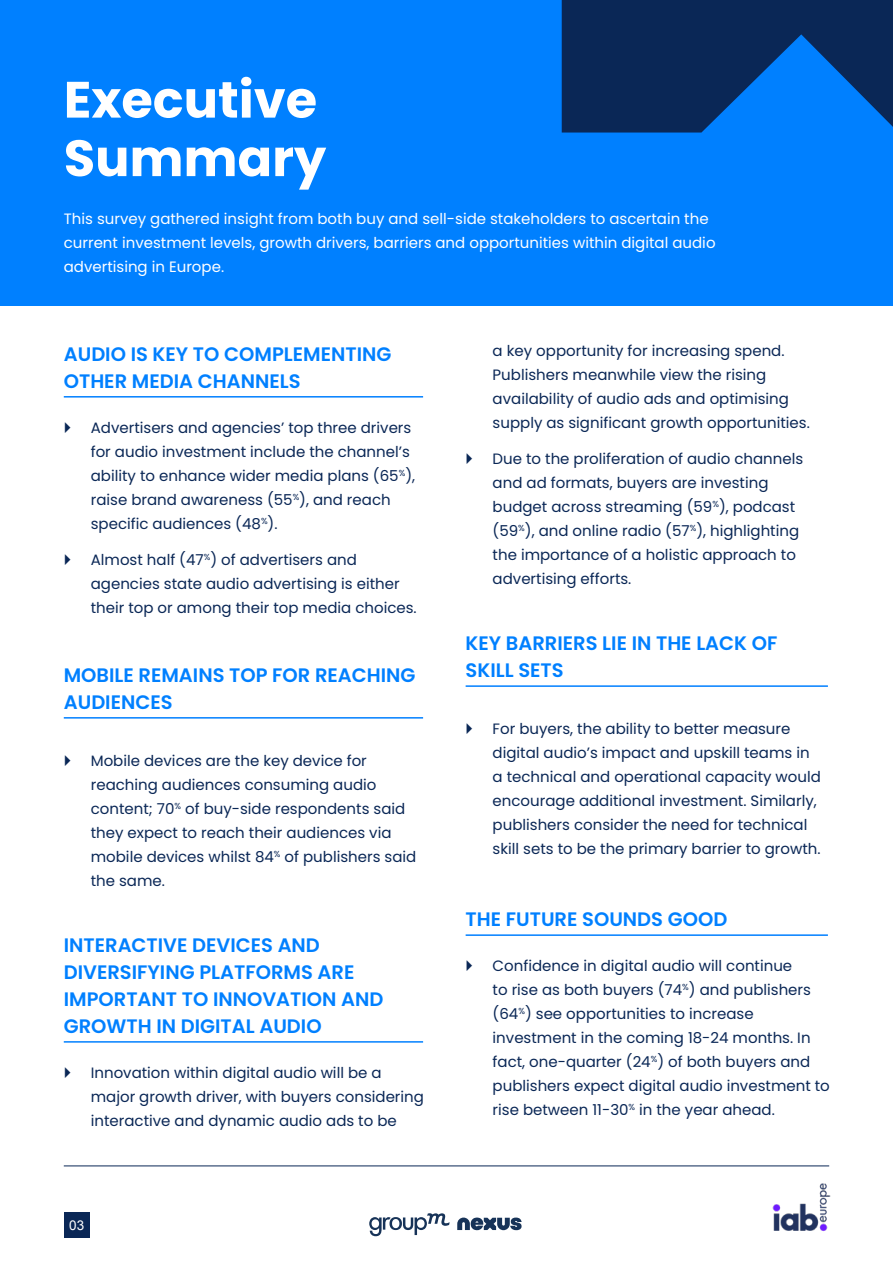
<style>
.page{position:relative;width:893px;height:1263px;background:#fff}
.page>*{position:absolute;margin:0;border:0;box-sizing:border-box;transform-origin:0 0}
.t1{font:700 51px/58.5px "Poppins";color:#fff}
.t2{font:600 19.5px/27px "Poppins";color:#0080ff}
.t3{font:15px/24px "Poppins";color:#0a2756}
.t4{font:15px/24px "Poppins";color:#fff}
.t5{font:13.5px "Arial";color:#fff}
</style>
<div class="page">
<img style="left:772px;top:1183px;width:59px;height:49px">
<svg style="left:369px;top:1213px;width:81px;height:23px"></svg>
<svg style="left:457px;top:1217px;width:65px;height:13px"></svg>
<div style="left:64px;top:1212px;width:26px;height:26px;background:#0a2756"></div>
<div style="left:0;top:0;width:893px;height:305px;background:#0080ff"></div>
<svg style="left:562px;top:0;width:331px;height:133px"></svg>
<hr style="left:64px;top:1165px;width:765px;height:1px;background:#0a2756">
<hr style="left:64px;top:396px;width:359px;height:2px;background:#0080ff">
<hr style="left:64px;top:717px;width:359px;height:2px;background:#0080ff">
<hr style="left:64px;top:1041px;width:359px;height:2px;background:#0080ff">
<hr style="left:466px;top:685px;width:362px;height:2px;background:#0080ff">
<hr style="left:466px;top:934px;width:362px;height:2px;background:#0080ff">
<h1 class="t1" style="left:64px;top:71px;width:264px">Executive<br>Summary</h1>
<p class="t4" style="left:64px;top:206px;width:653px">This survey gathered insight from both buy and sell-side stakeholders to ascertain the current investment levels, growth drivers, barriers and opportunities within digital audio advertising in Europe.</p>
<h2 class="t2" style="left:64px;top:340px;width:329px">AUDIO IS KEY TO COMPLEMENTING<br>OTHER MEDIA CHANNELS</h2>
<p class="t3" style="left:91px;top:415px;width:326px">Advertisers and agencies’ top three drivers for audio investment include the channel’s ability to enhance wider media plans (65<sup>%</sup>), raise brand awareness (55<sup>%</sup>), and reach specific audiences (48<sup>%</sup>).</p>
<p class="t3" style="left:91px;top:547px;width:327px">Almost half (47<sup>%</sup>) of advertisers and agencies state audio advertising is either their top or among their top media choices.</p>
<h2 class="t2" style="left:64px;top:661px;width:353px">MOBILE REMAINS TOP FOR REACHING<br>AUDIENCES</h2>
<p class="t3" style="left:91px;top:748px;width:327px">Mobile devices are the key device for reaching audiences consuming audio content; 70<sup>%</sup> of buy-side respondents said they expect to reach their audiences via mobile devices whilst 84<sup>%</sup> of publishers said the same.</p>
<h2 class="t2" style="left:64px;top:931px;width:321px">INTERACTIVE DEVICES AND<br>DIVERSIFYING PLATFORMS ARE<br>IMPORTANT TO INNOVATION AND<br>GROWTH IN DIGITAL AUDIO</h2>
<p class="t3" style="left:91px;top:1060px;width:335px">Innovation within digital audio will be a major growth driver, with buyers considering interactive and dynamic audio ads to be</p>
<p class="t5" style="left:69px;top:1218px;width:17px">03</p>
<p class="t3" style="left:493px;top:339px;width:319px">a key opportunity for increasing spend.<br>Publishers meanwhile view the rising availability of audio ads and optimising supply as significant growth opportunities.</p>
<p class="t3" style="left:493px;top:447px;width:312px">Due to the proliferation of audio channels and ad formats, buyers are investing budget across streaming (59<sup>%</sup>), podcast (59<sup>%</sup>), and online radio (57<sup>%</sup>), highlighting the importance of a holistic approach to advertising efforts.</p>
<h2 class="t2" style="left:466px;top:630px;width:313px">KEY BARRIERS LIE IN THE LACK OF<br>SKILL SETS</h2>
<p class="t3" style="left:493px;top:717px;width:330px">For buyers, the ability to better measure digital audio’s impact and upskill teams in a technical and operational capacity would encourage additional investment. Similarly, publishers consider the need for technical skill sets to be the primary barrier to growth.</p>
<h2 class="t2" style="left:466px;top:906px;width:263px">THE FUTURE SOUNDS GOOD</h2>
<p class="t3" style="left:493px;top:954px;width:339px">Confidence in digital audio will continue<br>to rise as both buyers (74<sup>%</sup>) and publishers (64<sup>%</sup>) see opportunities to increase investment in the coming 18-24 months. In fact, one-quarter (24<sup>%</sup>) of both buyers and publishers expect digital audio investment to rise between 11-30<sup>%</sup> in the year ahead.</p>
</div>
